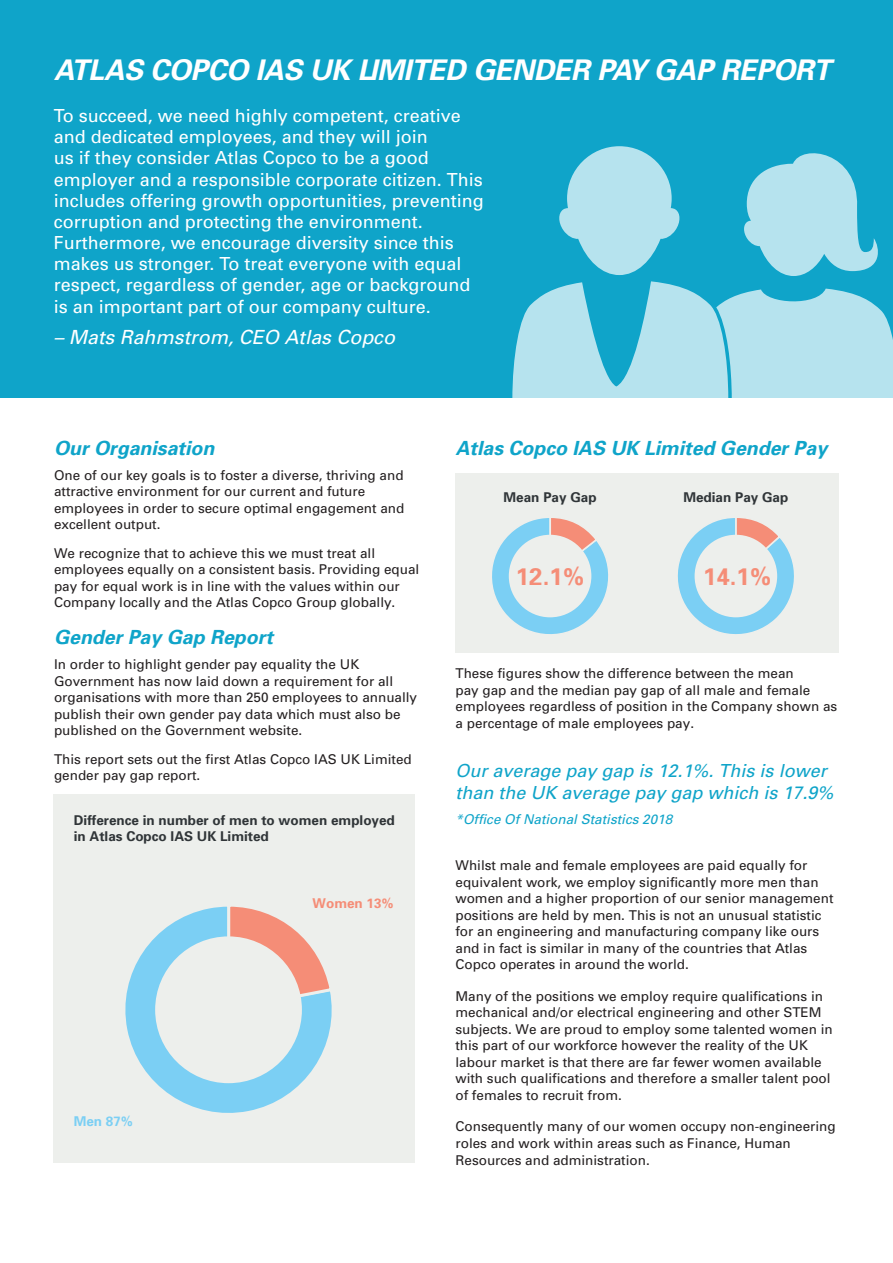
<style>
.page{position:relative;width:893px;height:1263px;background:#fff}
.page>*{position:absolute;margin:0;border:0;box-sizing:border-box;transform-origin:0 0}
.Running_Text{font:italic 700 28.5px "Univers";letter-spacing:-.015em;color:#fff}
.Running_Text-2{font:700 24px "Univers";color:#f58d77}
.Running_Text-3{font:italic 700 19.5px "Univers";color:#0fa4c9}
.Subheading{font:italic 700 19.5px "Univers";color:#0fa4c9}
.Running_Text-4{font:italic 19.5px "Univers";color:#fff}
.Running_Text-5{font:18px/21.1px "Univers";color:#fff}
.Body{font:italic 18px/21.6px "Univers";color:#0fa4c9}
.Body-2{font:13.5px/16.5px "Univers";color:#231f20}
.Running_Text-6{font:13.5px/16.5px "Univers";color:#231f20}
.Running_Text-7{font:700 13.5px/16.5px "Univers";color:#303538}
.Body-3{font:italic 13.5px "Univers";color:#0fa4c9}
.Running_Text-8{font:700 13.5px "Univers";color:#f58d77}
.Running_Text-9{font:700 13.5px "Univers";color:#7bcff4}
</style>
<div class="page">
<div style="left:0;top:0;width:893px;height:398px;background:#0fa4c9"></div>
<div style="left:455px;top:473px;width:384px;height:180px;background:#edefec"></div>
<div style="left:54px;top:794px;width:361px;height:368px;background:#edefec"></div>
<svg style="left:677px;top:518px;width:117px;height:116px"></svg>
<div style="left:695px;top:535px;width:82px;height:82px;background:#edefec;border-radius:50%"></div>
<svg style="left:492px;top:518px;width:117px;height:116px"></svg>
<div style="left:509px;top:535px;width:82px;height:82px;background:#edefec;border-radius:50%"></div>
<svg style="left:125px;top:906px;width:207px;height:207px"></svg>
<svg style="left:226px;top:906px;width:106px;height:106px"></svg>
<div style="left:155px;top:936px;width:147px;height:147px;background:#edefec;border-radius:50%"></div>
<svg style="left:512px;top:146px;width:381px;height:252px"></svg>
<p class="Running_Text" style="left:54px;top:51px;width:779px">ATLAS COPCO IAS UK LIMITED GENDER PAY GAP REPORT</p>
<p class="Running_Text-5" style="left:54px;top:105px;width:432px">To succeed, we need highly competent, creative and dedicated employees, and they will join<br>us if they consider Atlas Copco to be a good employer and a responsible corporate citizen. This includes offering growth opportunities, preventing corruption and protecting the environment.<br>Furthermore, we encourage diversity since this makes us stronger. To treat everyone with equal respect, regardless of gender, age or background is an important part of our company culture.</p>
<p class="Running_Text-4" style="left:54px;top:325px;width:343px">– Mats Rahmstrom, CEO Atlas Copco</p>
<p class="Running_Text-3" style="left:54px;top:435px;width:162px">Our Organisation</p>
<p class="Running_Text-6" style="left:54px;top:467px;width:352px">One of our key goals is to foster a diverse, thriving and attractive environment for our current and future employees in order to secure optimal engagement and excellent output.</p>
<p class="Running_Text-6" style="left:54px;top:545px;width:367px">We recognize that to achieve this we must treat all employees equally on a consistent basis. Providing equal pay for equal work is in line with the values within our Company locally and the Atlas Copco Group globally.</p>
<p class="Running_Text-3" style="left:54px;top:624px;width:220px">Gender Pay Gap Report</p>
<p class="Running_Text-6" style="left:54px;top:656px;width:365px">In order to highlight gender pay equality the UK Government has now laid down a requirement for all organisations with more than 250 employees to annually publish their own gender pay data which must also be published on the Government website.</p>
<p class="Running_Text-6" style="left:54px;top:751px;width:359px">This report sets out the first Atlas Copco IAS UK Limited gender pay gap report.</p>
<p class="Running_Text-7" style="left:74px;top:811px;width:323px">Difference in number of men to women employed in Atlas Copco IAS UK Limited</p>
<p class="Running_Text-9" style="left:74px;top:1112px;width:61px">Men 87%</p>
<p class="Running_Text-8" style="left:313px;top:894px;width:83px">Women 13%</p>
<p class="Subheading" style="left:455px;top:435px;width:373px">Atlas Copco IAS UK Limited Gender Pay</p>
<p class="Running_Text-7" style="left:504px;top:488px;width:95px">Mean Pay Gap</p>
<p class="Running_Text-7" style="left:683px;top:488px;width:107px">Median Pay Gap</p>
<p class="Running_Text-2" style="left:516px;top:561px;width:70px">12.1%</p>
<p class="Running_Text-2" style="left:703px;top:561px;width:70px">14.1%</p>
<p class="Body-2" style="left:455px;top:665px;width:383px">These figures show the difference between the mean<br>pay gap and the median pay gap of all male and female employees regardless of position in the Company shown as a percentage of male employees pay.</p>
<p class="Body" style="left:455px;top:759px;width:380px">Our average pay gap is 12.1%. This is lower than the UK average pay gap which is 17.9%</p>
<p class="Body-3" style="left:455px;top:811px;width:218px">*Office Of National Statistics 2018</p>
<p class="Body-2" style="left:455px;top:857px;width:380px">Whilst male and female employees are paid equally for equivalent work, we employ significantly more men than women and a higher proportion of our senior management positions are held by men. This is not an unusual statistic for an engineering and manufacturing company like ours and in fact is similar in many of the countries that Atlas Copco operates in around the world.</p>
<p class="Body-2" style="left:455px;top:988px;width:379px">Many of the positions we employ require qualifications in mechanical and/or electrical engineering and other STEM subjects. We are proud to employ some talented women in this part of our workforce however the reality of the UK labour market is that there are far fewer women available with such qualifications and therefore a smaller talent pool of females to recruit from.</p>
<p class="Body-2" style="left:455px;top:1118px;width:382px">Consequently many of our women occupy non-engineering roles and work within areas such as Finance, Human<br>Resources and administration.</p>
</div>
